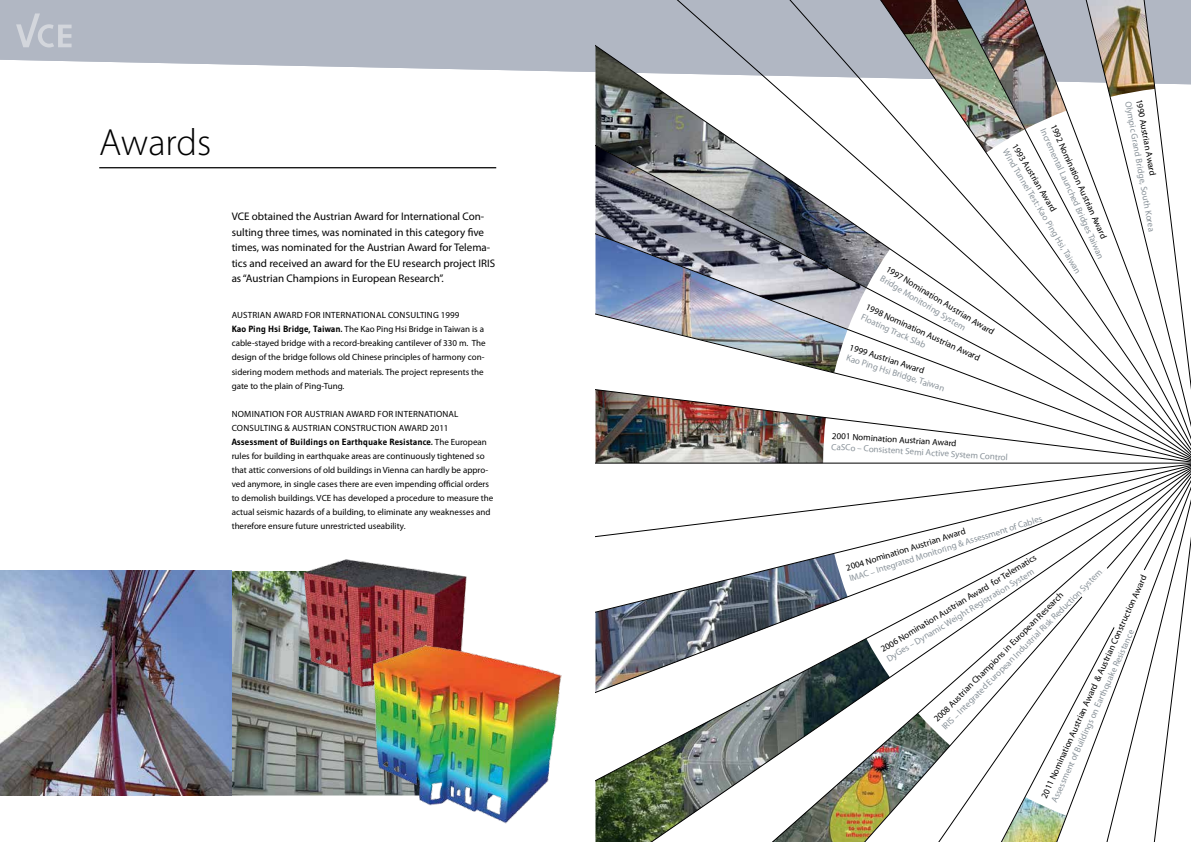
<style>
.page{position:relative;width:1191px;height:842px;background:#fff}
.page>*{position:absolute;margin:0;border:0;box-sizing:border-box;transform-origin:0 0}
.t1{font:300 38px "Myriad Pro";color:#000}
.t2{font:11px/15.5px "Myriad Pro";color:#000}
.t3{font:9px/14px "Myriad Pro";color:#000}
.t4{font:9px "Myriad Pro";color:#8a939a}
.t5{font:9px/14px "Myriad Pro";letter-spacing:.02em;color:#000}
.t6{font:700 9px "Gudea";color:#000}
.s1{font-family:"Gudea";font-weight:700}
.s2{font-family:"Myriad Pro";font-weight:400}
</style>
<div class="page">
<img style="left:232px;top:571px;width:141px;height:224px">
<img style="left:0;top:571px;width:232px;height:224px">
<img style="left:302px;top:559px;width:165px;height:143px">
<img style="left:373px;top:645px;width:188px;height:178px">
<hr style="left:99px;top:167px;width:397px;height:1px;background:#000">
<svg style="left:0;top:0;width:616px;height:72px;background:#b7bdc8"></svg>
<svg style="left:616px;top:0;width:465px;height:20px;background:#96959f"></svg>
<img style="left:595px;top:20px;width:486px;height:348px">
<img style="left:595px;top:368px;width:486px;height:94px">
<img style="left:595px;top:462px;width:21px;height:364px">
<svg style="left:616px;top:462px;width:141px;height:380px"></svg>
<svg style="left:757px;top:462px;width:80px;height:380px"></svg>
<svg style="left:837px;top:462px;width:176px;height:380px"></svg>
<svg style="left:1013px;top:462px;width:68px;height:380px"></svg>
<svg style="left:1081px;top:0;width:110px;height:842px"></svg>
<svg style="left:16px;top:13px;width:56px;height:34px;background:#bbc0ca"></svg>
<h1 class="t1" style="left:99px;top:119px;width:113px">Awards</h1>
<p class="t2" style="left:232px;top:208px;width:265px">VCE obtained the Austrian Award for International Con&shy;sulting three times, was nominated in this category five times, was nominated for the Austrian Award for Telema&shy;tics and received an award for the EU research project IRIS as “Austrian Champions in European Research”.</p>
<p class="t3" style="left:232px;top:308px;width:12px">Austrian</p>
<p class="t3" style="left:273px;top:308px;width:13px">Award</p>
<p class="t3" style="left:305px;top:308px;width:6px">for</p>
<p class="t3" style="left:323px;top:308px;width:9px">International</p>
<p class="t3" style="left:388px;top:308px;width:12px">Consulting</p>
<p class="t3" style="left:232px;top:308px;width:255px;text-indent:209px">1999<br><span class="s1">Kao Ping Hsi Bridge, Taiwan.</span> The Kao Ping Hsi Bridge in Taiwan is a cable-stayed bridge with a record-breaking cantilever of 330 m. The design of the bridge follows old Chinese principles of harmony con&shy;sidering modern methods and materials. The project represents the gate to the plain of Ping-Tung.</p>
<p class="t5" style="left:232px;top:406px;width:228px">NOMINATION FOR AUSTRIAN AWARD FOR INTERNATIONAL<br>CONSULTING &amp; AUSTRIAN CONSTRUCTION AWARD 2011</p>
<p class="t6" style="left:232px;top:436px;width:257px">Assessment of Buildings on Earthquake Resistance. <span class="s2">The European</span></p>
<p class="t3" style="left:232px;top:448px;width:263px">rules for building in earthquake areas are continuously tightened so that attic conversions of old buildings in Vienna can hardly be appro&shy;ved anymore, in single cases there are even impending official orders to demolish buildings. VCE has developed a procedure to measure the actual seismic hazards of a building, to eliminate any weaknesses and therefore ensure future unrestricted useability.</p>
<p class="t3" style="left:1060px;top:122px;width:126px;rotate:66deg">1992 Nomination Austrian Award</p>
<p class="t4" style="left:1048px;top:126px;width:143px;rotate:66deg">Incremental Launched Bridges Taiwan</p>
<p class="t3" style="left:1020px;top:140px;width:79px;rotate:59deg">1993 Austrian Award</p>
<p class="t4" style="left:1009px;top:147px;width:145px;rotate:59deg">Wind Tunnel Test: Kao Ping Hsi, Taiwan</p>
<p class="t3" style="left:890px;top:262px;width:126px;rotate:31deg">1997 Nomination Austrian Award</p>
<p class="t4" style="left:884px;top:273px;width:99px;rotate:31deg">Bridge Monitoring System</p>
<p class="t3" style="left:869px;top:300px;width:126px;rotate:24deg">1998 Nomination Austrian Award</p>
<p class="t4" style="left:864px;top:312px;width:71px;rotate:24deg">Floating Track Slab</p>
<p class="t4" style="left:848px;top:352px;width:104px;rotate:18deg">Kao Ping Hsi Bridge, Taiwan</p>
<p class="t3" style="left:852px;top:340px;width:79px;rotate:18deg">1999 Austrian Award</p>
<p class="t3" style="left:832px;top:428px;width:126px;rotate:4deg">2001 Nomination Austrian Award</p>
<p class="t4" style="left:832px;top:440px;width:178px;rotate:4deg">CaSCo – Consistent Semi Active System Control</p>
<p class="t3" style="left:1146px;top:98px;width:79px;rotate:80deg">1990 Austrian Award</p>
<p class="t4" style="left:1134px;top:100px;width:134px;rotate:80deg">Olympic Grand Bridge, South Korea</p>
<p class="t4" style="left:848px;top:572px;width:203px;rotate:-17deg">IMAC – Integrated Monitoring &amp; Assessment of Cables</p>
<p class="t3" style="left:844px;top:561px;width:126px;rotate:-17deg">2004 Nomination Austrian Award</p>
<p class="t3" style="left:878px;top:643px;width:181px;rotate:-31deg">2006 Nomination Austrian Award for Telematics</p>
<p class="t4" style="left:939px;top:724px;width:224px;rotate:-45deg">IRIS – Integrated European Industrial Risk Reduction System</p>
<p class="t4" style="left:884px;top:654px;width:172px;rotate:-31deg">DyGes – Dynamic Weight Registration System</p>
<p class="t3" style="left:1038px;top:795px;width:245px;rotate:-66deg">2011 Nomination Austrian Award &amp; Austrian Construction Award</p>
<p class="t3" style="left:930px;top:715px;width:181px;rotate:-45deg">2008 Austrian Champions in European Research</p>
<p class="t4" style="left:1049px;top:800px;width:190px;rotate:-66deg">Assessment of Buildings on Earthquake Resistance</p>
</div>
